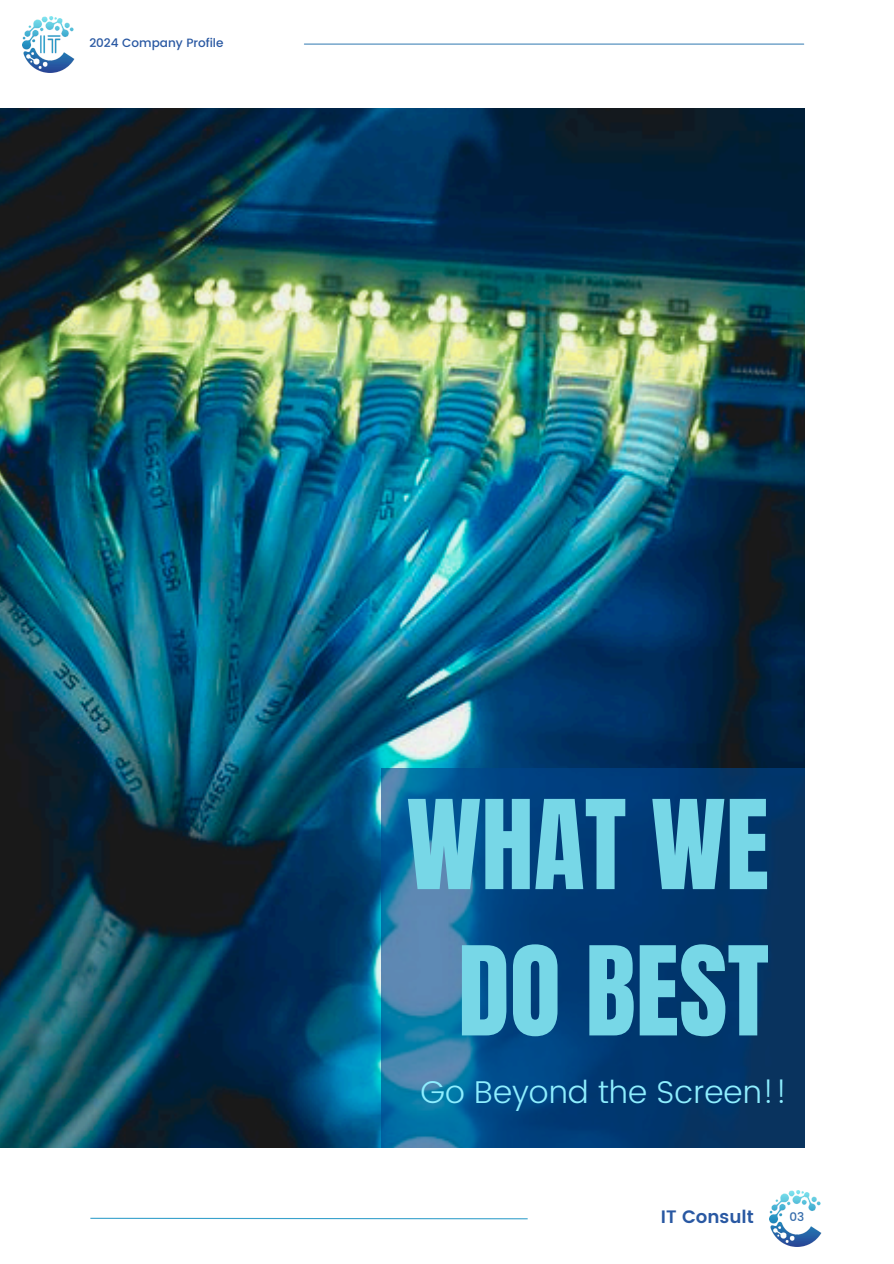
<style>
.page{position:relative;width:894px;height:1264px;background:#fff}
.page>*{position:absolute;margin:0;border:0;box-sizing:border-box;transform-origin:0 0}
.t1{font:105px/146.2px "Anton";color:#77d7e7;text-align:center}
.t2{font:300 31.5px "Poppins";color:#8eeefe}
.t3{font:600 18px "Poppins";color:#2958a2}
.t4{font:500 12px "Poppins";color:#2958a2}
.t5{font:500 12px "Poppins";color:#356baa}
</style>
<div class="page">
<img style="left:0;top:109px;width:804px;height:1038px">
<svg style="left:381px;top:768px;width:423px;height:380px;background:#0a477e"></svg>
<svg style="left:90px;top:1217px;width:438px;height:2px"></svg>
<hr style="left:304px;top:44px;width:499px;height:1px;background:#4787b9">
<img style="left:769px;top:1190px;width:53px;height:56px">
<img style="left:23px;top:17px;width:52px;height:56px">
<h3 class="t4" style="left:89px;top:35px;width:136px">2024 Company Profile</h3>
<h2 class="t1" style="left:406px;top:773px;width:364px">WHAT WE<br>DO BEST</h2>
<p class="t2" style="left:420px;top:1074px;width:368px">Go Beyond the Screen!!</p>
<p class="t3" style="left:660px;top:1206px;width:94px">IT Consult</p>
<p class="t5" style="left:789px;top:1209px;width:16px">03</p>
</div>
